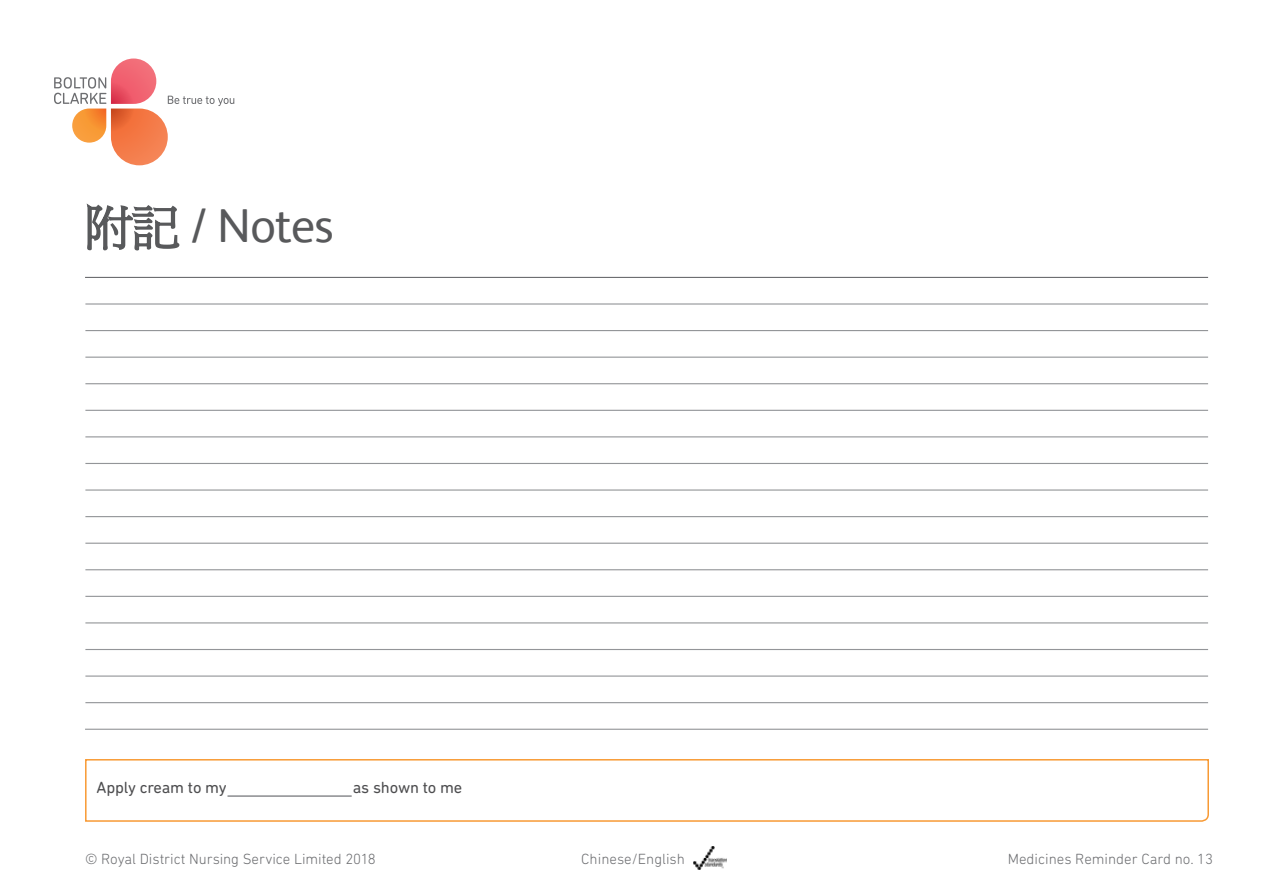
<style>
.page{position:relative;width:1263px;height:893px;background:#fff}
.page>*{position:absolute;margin:0;border:0;box-sizing:border-box;transform-origin:0 0}
.t1{font:47.7px "FS Albert";letter-spacing:-.01em;color:#58595b}
.t2{font:16.5px "DIN Next Rounded LT Pro";letter-spacing:-.01em;color:#4d4d4f}
.t3{font:300 15px "DIN Next Rounded LT Pro";color:#6d6e71}
.s1{font-family:"P Ming Li U"}
</style>
<div class="page">
<svg style="left:86px;top:331px;width:1122px;height:398px"></svg>
<hr style="left:85px;top:277px;width:1123px;height:1px;background:#6d6e71">
<hr style="left:85px;top:303px;width:1123px;height:2px;background:#939598">
<hr style="left:85px;top:330px;width:1123px;height:1px;background:#939598">
<hr style="left:85px;top:357px;width:1123px;height:1px;background:#939598">
<hr style="left:85px;top:383px;width:1123px;height:1px;background:#939598">
<hr style="left:85px;top:410px;width:1123px;height:1px;background:#939598">
<hr style="left:85px;top:436px;width:1123px;height:1px;background:#939598">
<hr style="left:85px;top:463px;width:1123px;height:1px;background:#939598">
<hr style="left:85px;top:489px;width:1123px;height:2px;background:#939598">
<hr style="left:85px;top:516px;width:1123px;height:1px;background:#939598">
<hr style="left:85px;top:543px;width:1123px;height:1px;background:#939598">
<hr style="left:85px;top:569px;width:1123px;height:1px;background:#939598">
<hr style="left:85px;top:596px;width:1123px;height:1px;background:#939598">
<hr style="left:85px;top:622px;width:1123px;height:1px;background:#939598">
<hr style="left:85px;top:649px;width:1123px;height:1px;background:#939598">
<hr style="left:85px;top:675px;width:1123px;height:2px;background:#939598">
<hr style="left:85px;top:702px;width:1123px;height:1px;background:#939598">
<hr style="left:85px;top:729px;width:1123px;height:1px;background:#939598">
<svg style="left:85px;top:759px;width:1124px;height:63px"></svg>
<img style="left:693px;top:846px;width:33px;height:23px">
<svg style="left:86px;top:203px;width:94px;height:48px"></svg>
<hr style="left:227px;top:795px;width:125px;height:2px;background:#636569">
<svg style="left:54px;top:59px;width:180px;height:106px"></svg>
<h1 class="t1" style="left:85px;top:194px;width:250px"><span class="s1">附記</span> / Notes</h1>
<p class="t2" style="left:97px;top:778px;width:132px">Apply cream to my</p>
<p class="t2" style="left:353px;top:778px;width:111px">as shown to me</p>
<p class="t3" style="left:85px;top:850px;width:292px">© Royal District Nursing Service Limited 2018</p>
<p class="t3" style="left:581px;top:850px;width:105px">Chinese/English</p>
<p class="t3" style="left:1008px;top:850px;width:207px">Medicines Reminder Card no. 13</p>
</div>
